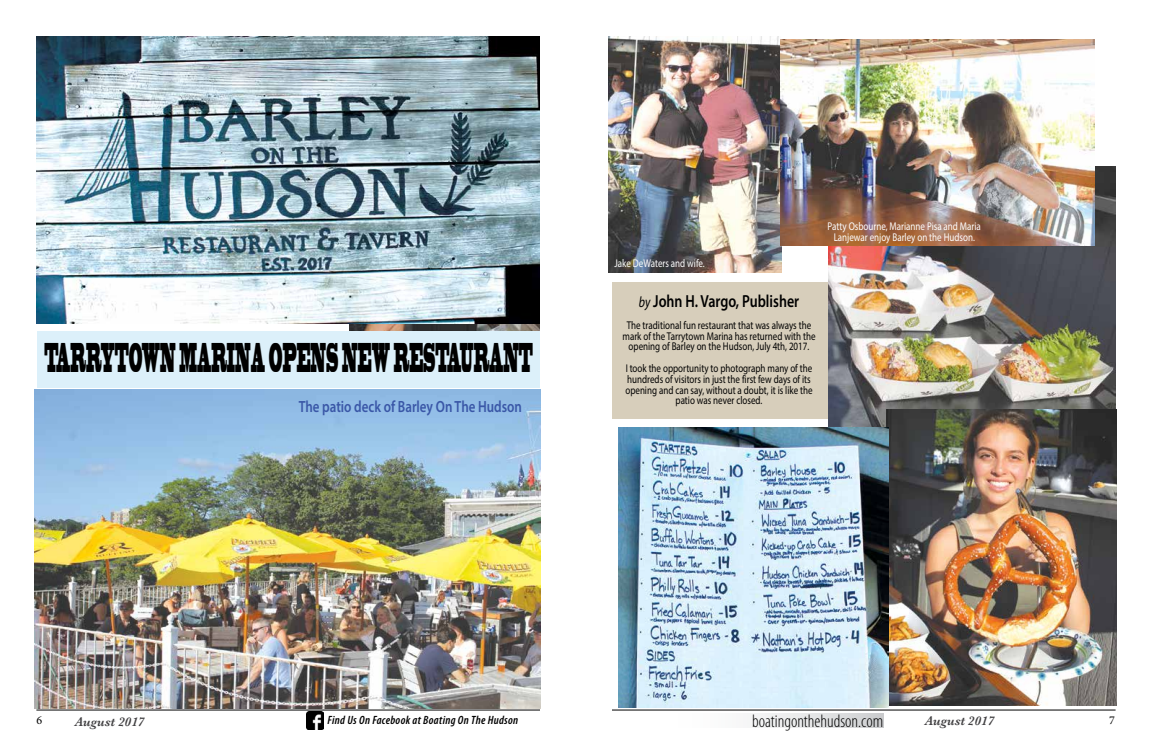
<style>
.page{position:relative;width:1152px;height:756px;background:#fff}
.page>*{position:absolute;margin:0;border:0;box-sizing:border-box;transform-origin:0 0}
.t1{font:38.8px "Blackoak Std";color:#000;scale:.2 1}
.t2{font:300 condensed 18px "Myriad Pro";color:#000}
.t3{font:600 17.5px "Myriad Pro";color:#000;scale:.8 1}
.t4{font:600 16.2px "Myriad Pro";color:#3a57a7;scale:.8 1}
.t5{font:italic 600 13px "Baskerville";color:#414042}
.t6{font:italic 600 condensed 12px "Myriad Pro";letter-spacing:.025em;color:#000}
.t7{font:12px "Minion Pro";color:#000}
.t8{font:11.2px/10.8px "Myriad Pro";color:#000;text-align:center;scale:.8 1}
.t9{font:11.2px/10.8px "Myriad Pro";color:#fff;text-align:center;scale:.8 1}
.s1{font-weight:400;font-style:italic;font-size:15px}
</style>
<div class="page">
<hr style="left:36px;top:710px;width:504px;height:1px;background:#000">
<hr style="left:612px;top:710px;width:504px;height:1px;background:#000">
<img style="left:306px;top:712px;width:18px;height:17px">
<svg style="left:754px;top:713px;width:129px;height:15px"></svg>
<div style="left:612px;top:282px;width:228px;height:137px;background:#d7cebb"></div>
<img style="left:350px;top:324px;width:190px;height:8px">
<img style="left:34px;top:390px;width:507px;height:319px">
<img style="left:828px;top:166px;width:288px;height:262px">
<img style="left:36px;top:36px;width:504px;height:288px">
<div style="left:38px;top:332px;width:502px;height:56px;background:#dcf0fa"></div>
<img style="left:609px;top:36px;width:173px;height:237px">
<img style="left:780px;top:39px;width:314px;height:206px">
<img style="left:886px;top:409px;width:230px;height:297px">
<img style="left:618px;top:428px;width:270px;height:280px">
<h1 class="t1" style="left:45px;top:331px;width:2444px">TARRYTOWN MARINA OPENS NEW RESTAURANT</h1>
<h3 class="t4" style="left:299px;top:396px;width:281px">The patio deck of Barley On The Hudson</h3>
<p class="t9" style="left:615px;top:258px;width:114px">Jake DeWaters and wife.</p>
<h3 class="t3" style="left:639px;top:290px;width:202px"><span class="s1">by</span> John H. Vargo, Publisher</h3>
<p class="t8" style="left:622px;top:320px;width:243px">The traditional fun restaurant that was always the mark of the Tarrytown Marina has returned with the opening of Barley on the Hudson, July 4th, 2017.</p>
<p class="t8" style="left:625px;top:363px;width:235px">I took the opportunity to photograph many of the hundreds of visitors in just the first few days of its opening and can say, without a doubt, it is like the patio was never closed.</p>
<p class="t9" style="left:828px;top:220px;width:193px">Patty Osbourne, Marianne Pisa and Maria<br>Lanjewar enjoy Barley on the Hudson.</p>
<h2 class="t2" style="left:752px;top:710px;width:133px">boatingonthehudson.com</h2>
<p class="t6" style="left:328px;top:712px;width:192px">Find Us On Facebook at Boating On The Hudson</p>
<p class="t7" style="left:36px;top:712px;width:7px">6</p>
<p class="t5" style="left:75px;top:713px;width:71px">August 2017</p>
<p class="t5" style="left:925px;top:712px;width:71px">August 2017</p>
<p class="t7" style="left:1109px;top:712px;width:7px">7</p>
</div>
